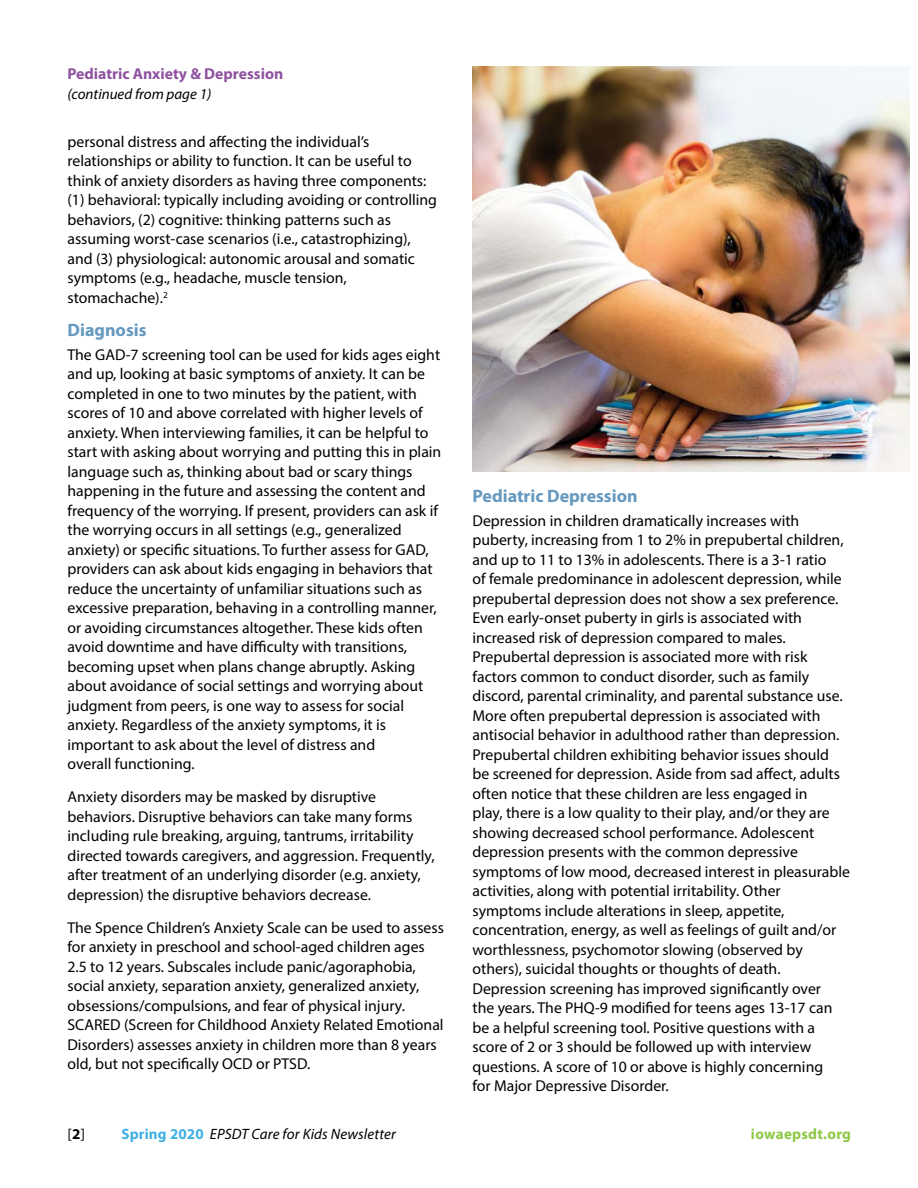
<style>
.page{position:relative;width:918px;height:1188px;background:#fff}
.page>*{position:absolute;margin:0;border:0;box-sizing:border-box;transform-origin:0 0}
.Subhead{font:700 18px "Myriad Pro";color:#6599bf}
.Body_text{font:15.75px/19.5px "Myriad Pro";color:#000}
.Body_text-2{font:700 15.75px "Myriad Pro";color:#8f53a1}
.Body_text-3{font:italic 15px "Myriad Pro";letter-spacing:.005em;color:#000}
.t1{font:700 15px "Myriad Pro";letter-spacing:.02em;color:#8fc745}
.t2{font:15px "Myriad Pro";color:#000}
.s1{font-weight:700}
.s2{font-weight:700;font-style:normal;color:#40b0e4}
</style>
<div class="page">
<img style="left:472px;top:67px;width:437px;height:405px">
<p class="Body_text-2" style="left:68px;top:65px;width:217px">Pediatric Anxiety &amp; Depression</p>
<p class="Body_text-3" style="left:68px;top:85px;width:145px">(continued from page 1)</p>
<p class="Body_text" style="left:68px;top:132px;width:371px">personal distress and affecting the individual’s relationships or ability to function. It can be useful to think of anxiety disorders as having three components: (1) behavioral: typically including avoiding or controlling behaviors, (2) cognitive: thinking patterns such as assuming worst-case scenarios (i.e., catastrophizing), and (3) physiological: autonomic arousal and somatic symptoms (e.g., headache, muscle tension, stomachache).<sup>2</sup></p>
<p class="Subhead" style="left:68px;top:320px;width:81px">Diagnosis</p>
<p class="Body_text" style="left:68px;top:345px;width:375px">The GAD-7 screening tool can be used for kids ages eight and up, looking at basic symptoms of anxiety. It can be completed in one to two minutes by the patient, with scores of 10 and above correlated with higher levels of anxiety. When interviewing families, it can be helpful to start with asking about worrying and putting this in plain language such as, thinking about bad or scary things happening in the future and assessing the content and frequency of the worrying. If present, providers can ask if the worrying occurs in all settings (e.g., generalized anxiety) or specific situations. To further assess for GAD, providers can ask about kids engaging in behaviors that reduce the uncertainty of unfamiliar situations such as excessive preparation, behaving in a controlling manner, or avoiding circumstances altogether. These kids often avoid downtime and have difficulty with transitions, becoming upset when plans change abruptly. Asking about avoidance of social settings and worrying about judgment from peers, is one way to assess for social anxiety. Regardless of the anxiety symptoms, it is important to ask about the level of distress and<br>overall functioning.</p>
<p class="Body_text" style="left:68px;top:787px;width:369px">Anxiety disorders may be masked by disruptive behaviors. Disruptive behaviors can take many forms including rule breaking, arguing, tantrums, irritability directed towards caregivers, and aggression. Frequently, after treatment of an underlying disorder (e.g. anxiety, depression) the disruptive behaviors decrease.</p>
<p class="Body_text" style="left:68px;top:918px;width:378px">The Spence Children’s Anxiety Scale can be used to assess for anxiety in preschool and school-aged children ages 2.5 to 12 years. Subscales include panic/agoraphobia, social anxiety, separation anxiety, generalized anxiety, obsessions/compulsions, and fear of physical injury.<br>SCARED (Screen for Childhood Anxiety Related Emotional Disorders) assesses anxiety in children more than 8 years old, but not specifically OCD or PTSD.</p>
<p class="Subhead" style="left:472px;top:486px;width:167px">Pediatric Depression</p>
<p class="Body_text" style="left:472px;top:510px;width:379px">Depression in children dramatically increases with puberty, increasing from 1 to 2% in prepubertal children, and up to 11 to 13% in adolescents. There is a 3-1 ratio<br>of female predominance in adolescent depression, while prepubertal depression does not show a sex preference.<br>Even early-onset puberty in girls is associated with increased risk of depression compared to males.<br>Prepubertal depression is associated more with risk factors common to conduct disorder, such as family discord, parental criminality, and parental substance use.<br>More often prepubertal depression is associated with antisocial behavior in adulthood rather than depression.<br>Prepubertal children exhibiting behavior issues should<br>be screened for depression. Aside from sad affect, adults often notice that these children are less engaged in<br>play, there is a low quality to their play, and/or they are showing decreased school performance. Adolescent depression presents with the common depressive symptoms of low mood, decreased interest in pleasurable activities, along with potential irritability. Other symptoms include alterations in sleep, appetite, concentration, energy, as well as feelings of guilt and/or worthlessness, psychomotor slowing (observed by others), suicidal thoughts or thoughts of death.<br>Depression screening has improved significantly over<br>the years. The PHQ-9 modified for teens ages 13-17 can be a helpful screening tool. Positive questions with a score of 2 or 3 should be followed up with interview questions. A score of 10 or above is highly concerning<br>for Major Depressive Disorder.</p>
<p class="t2" style="left:68px;top:1124px;width:19px">[<span class="s1">2</span>]</p>
<p class="Body_text-3" style="left:122px;top:1124px;width:276px"><span class="s2">Spring 2020</span> EPSDT Care for Kids Newsletter</p>
<p class="t1" style="left:751px;top:1125px;width:102px">iowaepsdt.org</p>
</div>
